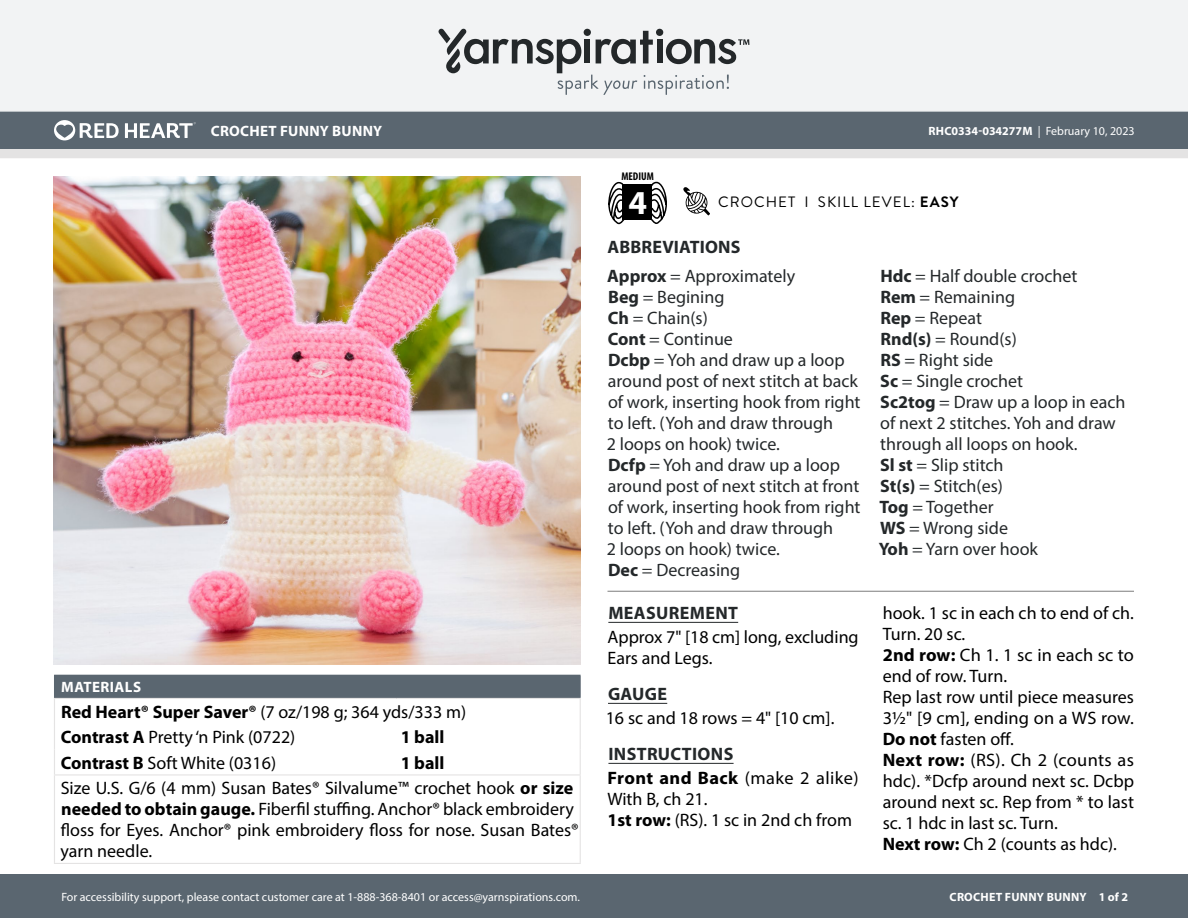
<style>
.page{position:relative;width:1188px;height:918px;background:#fff}
.page>*{position:absolute;margin:0;border:0;box-sizing:border-box;transform-origin:0 0}
.t1{font:700 33.6px "Myriad Pro";color:#fff}
.Abbreviations_-_With{font:18px/21px "Myriad Pro";color:#24282a}
.Body_-__Auto_Style_w{font:18px/21px "Myriad Pro";color:#000}
.Materials_-_Needle{font:18px/21px "Myriad Pro";color:#000}
.Material_-__Colors_i{font:18px "Myriad Pro";color:#000}
.Materials_-_Brand{font:18px "Myriad Pro";color:#000}
.Body_-_HEADERS_-_Und{font:700 18px "Myriad Pro";letter-spacing:.02em;color:#24282a}
.Body_-_NO_Automatic{font:18px "Myriad Pro";color:#000}
.Material_-__Colors_i-2{font:700 18px "Myriad Pro";color:#000}
.Materials_-__Header{font:700 15px "Myriad Pro";letter-spacing:.02em;color:#fff}
.Type_of_pattern___Sk{font:15px "Brandon Grotesque";letter-spacing:.07em;color:#000}
.t2{font:12px "Myriad Pro";color:#fff}
.t3{font:700 12px "Myriad Pro";letter-spacing:.02em;color:#fff}
.t4{font:700 condensed 11.25px "Myriad Pro";color:#000}
.s1{font-weight:700}
</style>
<div class="page">
<div style="left:0;top:875px;width:1188px;height:43px;background:#5a6670"></div>
<div style="left:0;top:149px;width:1188px;height:9px;background:#e4e3e3"></div>
<div style="left:0;top:111px;width:1188px;height:38px;background:#5a6670"></div>
<div style="left:0;top:0;width:1188px;height:112px;background:#f2f3f4"></div>
<svg style="left:438px;top:29px;width:311px;height:66px"></svg>
<svg style="left:683px;top:187px;width:27px;height:28px"></svg>
<svg style="left:608px;top:181px;width:18px;height:43px"></svg>
<svg style="left:649px;top:181px;width:18px;height:43px"></svg>
<div style="left:622px;top:185px;width:30px;height:35px;background:#000"></div>
<svg style="left:54px;top:120px;width:65px;height:20px"></svg>
<svg style="left:125px;top:122px;width:71px;height:16px"></svg>
<img style="left:54px;top:177px;width:527px;height:487px">
<hr style="left:608px;top:622px;width:130px;height:1px;background:#24282a">
<hr style="left:608px;top:703px;width:59px;height:1px;background:#24282a">
<hr style="left:608px;top:763px;width:126px;height:1px;background:#24282a">
<hr style="left:608px;top:591px;width:526px;height:1px;background:#7d7d7d">
<div style="left:54px;top:675px;width:526px;height:23px;background:#5a6670"></div>
<hr style="left:396px;top:675px;width:185px;height:1px;background:#5a6670">
<hr style="left:54px;top:698px;width:342px;height:1px;background:#e4e3e3">
<hr style="left:396px;top:698px;width:185px;height:1px;background:#e4e3e3">
<svg style="left:54px;top:697px;width:1px;height:77px"></svg>
<svg style="left:580px;top:676px;width:1px;height:98px"></svg>
<hr style="left:54px;top:776px;width:1px;height:87px;background:#e4e3e3">
<hr style="left:54px;top:774px;width:342px;height:2px;background:#e4e3e3">
<hr style="left:396px;top:774px;width:185px;height:2px;background:#e4e3e3">
<hr style="left:580px;top:776px;width:1px;height:87px;background:#e4e3e3">
<hr style="left:54px;top:863px;width:342px;height:1px;background:#e4e3e3">
<hr style="left:396px;top:863px;width:185px;height:1px;background:#e4e3e3">
<p class="Materials_-__Header" style="left:211px;top:121px;width:173px">CROCHET FUNNY BUNNY</p>
<p class="Materials_-__Header" style="left:61px;top:678px;width:81px">MATERIALS</p>
<p class="Materials_-_Brand" style="left:61px;top:701px;width:407px"><span class="s1">Red Heart® Super Saver®</span> (7 oz/198 g; 364 yds/333 m)</p>
<p class="Material_-__Colors_i" style="left:61px;top:726px;width:236px"><span class="s1">Contrast A</span> Pretty ‘n Pink (0722)</p>
<p class="Material_-__Colors_i-2" style="left:401px;top:726px;width:45px">1 ball</p>
<p class="Material_-__Colors_i" style="left:61px;top:752px;width:217px"><span class="s1">Contrast B</span> Soft White (0316)</p>
<p class="Material_-__Colors_i-2" style="left:401px;top:751px;width:45px">1 ball</p>
<p class="Materials_-_Needle" style="left:60px;top:778px;width:520px">Size U.S. G/6 (4 mm) Susan Bates® Silvalume™ crochet hook <span class="s1">or size needed to obtain gauge.</span> Fiberfil stuffing. Anchor® black embroidery floss for Eyes. Anchor® pink embroidery floss for nose. Susan Bates® yarn needle.</p>
<p class="t2" style="left:61px;top:889px;width:520px">For accessibility support, please contact customer care at 1-888-368-8401 or access@yarnspirations.com.</p>
<p class="t4" style="left:621px;top:169px;width:34px">MEDIUM</p>
<h1 class="t1" style="left:629px;top:180px;width:20px">4</h1>
<p class="t2" style="left:928px;top:124px;width:208px"><span class="s1">RHC0334-034277M</span> | February 10, 2023</p>
<p class="Type_of_pattern___Sk" style="left:718px;top:192px;width:242px">CROCHET I SKILL LEVEL: <span class="s1">EASY</span></p>
<p class="Body_-_HEADERS_-_Und" style="left:608px;top:235px;width:135px">ABBREVIATIONS</p>
<p class="Abbreviations_-_With" style="left:607px;top:265px;width:189px"><span class="s1">Approx</span> = Approximately</p>
<p class="Abbreviations_-_With" style="left:608px;top:286px;width:118px"><span class="s1">Beg</span> = Begining</p>
<p class="Abbreviations_-_With" style="left:608px;top:307px;width:102px"><span class="s1">Ch</span> = Chain(s)</p>
<p class="Abbreviations_-_With" style="left:608px;top:328px;width:127px"><span class="s1">Cont</span> = Continue</p>
<p class="Abbreviations_-_With" style="left:607px;top:349px;width:255px"><span class="s1">Dcbp</span> = Yoh and draw up a loop around post of next stitch at back of work, inserting hook from right to left. (Yoh and draw through<br>2 loops on hook) twice.</p>
<p class="Abbreviations_-_With" style="left:607px;top:454px;width:255px"><span class="s1">Dcfp</span> = Yoh and draw up a loop around post of next stitch at front of work, inserting hook from right to left. (Yoh and draw through<br>2 loops on hook) twice.</p>
<p class="Abbreviations_-_With" style="left:608px;top:559px;width:134px"><span class="s1">Dec</span> = Decreasing</p>
<p class="Body_-_HEADERS_-_Und" style="left:608px;top:602px;width:131px">MEASUREMENT</p>
<p class="Body_-__Auto_Style_w" style="left:608px;top:627px;width:253px">Approx 7" [18 cm] long, excluding<br>Ears and Legs.</p>
<p class="Body_-_HEADERS_-_Und" style="left:608px;top:683px;width:61px">GAUGE</p>
<p class="Body_-_NO_Automatic" style="left:606px;top:707px;width:230px">16 sc and 18 rows = 4" [10 cm].</p>
<p class="Body_-_HEADERS_-_Und" style="left:608px;top:743px;width:126px">INSTRUCTIONS</p>
<p class="Body_-__Auto_Style_w" style="left:608px;top:768px;width:253px"><span class="s1">Front and Back</span> (make 2 alike)<br>With B, ch 21.</p>
<p class="Body_-__Auto_Style_w" style="left:608px;top:810px;width:246px"><span class="s1">1st row:</span> (RS). 1 sc in 2nd ch from</p>
<p class="Abbreviations_-_With" style="left:880px;top:265px;width:199px"><span class="s1">Hdc</span> = Half double crochet</p>
<p class="Abbreviations_-_With" style="left:880px;top:286px;width:136px"><span class="s1">Rem</span> = Remaining</p>
<p class="Abbreviations_-_With" style="left:880px;top:307px;width:103px"><span class="s1">Rep</span> = Repeat</p>
<p class="Abbreviations_-_With" style="left:880px;top:328px;width:138px"><span class="s1">Rnd(s)</span> = Round(s)</p>
<p class="Abbreviations_-_With" style="left:880px;top:349px;width:114px"><span class="s1">RS</span> = Right side</p>
<p class="Abbreviations_-_With" style="left:880px;top:370px;width:145px"><span class="s1">Sc</span> = Single crochet</p>
<p class="Abbreviations_-_With" style="left:880px;top:391px;width:247px"><span class="s1">Sc2tog</span> = Draw up a loop in each of next 2 stitches. Yoh and draw through all loops on hook.</p>
<p class="Abbreviations_-_With" style="left:880px;top:454px;width:125px"><span class="s1">Sl st</span> = Slip stitch</p>
<p class="Abbreviations_-_With" style="left:880px;top:475px;width:124px"><span class="s1">St(s)</span> = Stitch(es)</p>
<p class="Abbreviations_-_With" style="left:879px;top:496px;width:116px"><span class="s1">Tog</span> = Together</p>
<p class="Abbreviations_-_With" style="left:880px;top:517px;width:129px"><span class="s1">WS</span> = Wrong side</p>
<p class="Abbreviations_-_With" style="left:879px;top:538px;width:161px"><span class="s1">Yoh</span> = Yarn over hook</p>
<p class="Body_-__Auto_Style_w" style="left:883px;top:603px;width:253px">hook. 1 sc in each ch to end of ch.<br>Turn. 20 sc.</p>
<p class="Body_-__Auto_Style_w" style="left:883px;top:645px;width:253px"><span class="s1">2nd row:</span> Ch 1. 1 sc in each sc to end of row. Turn.</p>
<p class="Body_-__Auto_Style_w" style="left:883px;top:687px;width:253px;text-align:justify">Rep last row until piece measures 3½" [9 cm], ending on a WS row.<br><span class="s1">Do not</span> fasten off.</p>
<p class="Body_-__Auto_Style_w" style="left:883px;top:750px;width:253px;text-align:justify"><span class="s1">Next row:</span> (RS). Ch 2 (counts as hdc). *Dcfp around next sc. Dcbp around next sc. Rep from * to last sc. 1 hdc in last sc. Turn.</p>
<p class="Body_-__Auto_Style_w" style="left:883px;top:834px;width:236px"><span class="s1">Next row:</span> Ch 2 (counts as hdc).</p>
<p class="t3" style="left:950px;top:889px;width:180px">CROCHET FUNNY BUNNY 1 of 2</p>
</div>
